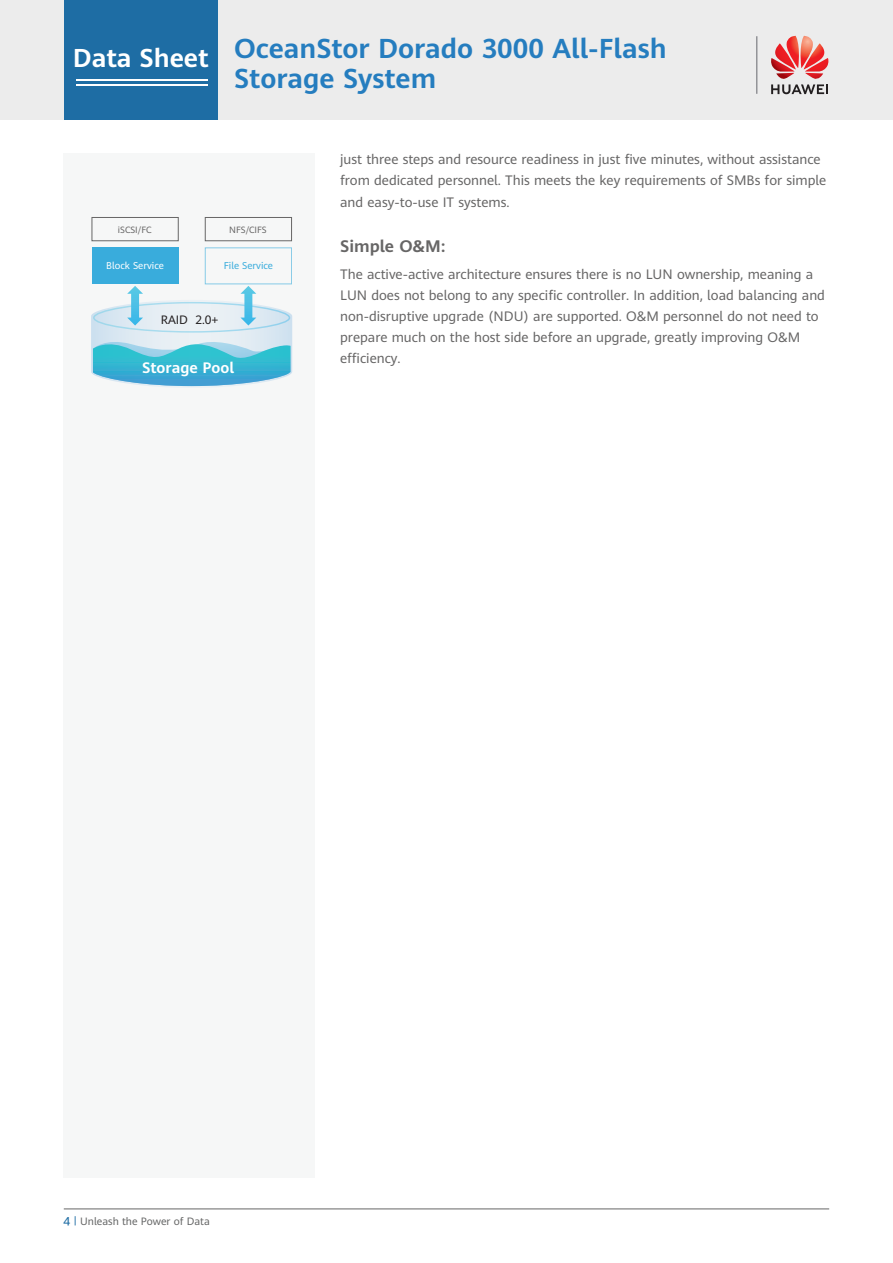
<style>
.page{position:relative;width:893px;height:1263px;background:#fff}
.page>*{position:absolute;margin:0;border:0;box-sizing:border-box;transform-origin:0 0}
.t1{font:700 27px/30px "Huawei Sans";color:#257dbf}
.t2{font:700 16.5px "Huawei Sans";color:#676666}
.t3{font:700 15px "Huawei Sans";color:#fff}
.t4{font:13.5px/21px "Huawei Sans";color:#676666}
.t5{font:12px "Huawei Sans";color:#231f20}
.t6{font:10.5px "Huawei Sans";color:#666767}
.t7{font:9.75px "Huawei Sans";color:#fff}
.t8{font:9.75px "Huawei Sans";color:#39acdc}
.t9{font:9px "Huawei Sans";color:#676666}
.s1{font-family:"FZLTZHJW GB1 0";color:#1e6da4}
.s2{font-family:"FZLTZHJW GB1 0";font-size:9px;color:#1e6da4}
</style>
<div class="page">
<div style="left:64px;top:153px;width:251px;height:1025px;background:#f5f7f7"></div>
<div style="left:0;top:0;width:893px;height:119px;background:#ececec"></div>
<div style="left:64px;top:0;width:153px;height:119px;background:#1e6da4"></div>
<hr style="left:76px;top:79px;width:132px;height:2px;background:#fff">
<hr style="left:76px;top:85px;width:132px;height:1px;background:#fff">
<svg style="left:771px;top:36px;width:58px;height:58px"></svg>
<hr style="left:756px;top:36px;width:1px;height:58px;background:#939498">
<hr style="left:64px;top:1208px;width:765px;height:1px;background:#666767">
<svg style="left:91px;top:286px;width:201px;height:101px"></svg>
<div style="left:92px;top:248px;width:86px;height:36px;background:#39acdc"></div>
<div style="left:92px;top:217px;width:87px;height:24px;border:1px solid #676666"></div>
<div style="left:205px;top:217px;width:87px;height:24px;border:1px solid #676666"></div>
<h1 class="t1" style="left:234px;top:32px;width:434px;text-indent:-161px"><sub>Data</sub> <sub>Sheet</sub> OceanStor Dorado 3000 All-Flash<br>Storage System</h1>
<p class="t9" style="left:118px;top:224px;width:35px">iSCSI/FC</p>
<p class="t9" style="left:229px;top:224px;width:39px">NFS/CIFS</p>
<p class="t7" style="left:106px;top:259px;width:59px">Block Service</p>
<p class="t8" style="left:224px;top:259px;width:51px">File Service</p>
<p class="t5" style="left:161px;top:311px;width:59px">RAID 2.0+</p>
<p class="t3" style="left:142px;top:357px;width:94px">Storage Pool</p>
<p class="t4" style="left:340px;top:149px;width:488px">just three steps and resource readiness in just five minutes, without assistance from dedicated personnel. This meets the key requirements of SMBs for simple and easy-to-use IT systems.</p>
<p class="t2" style="left:340px;top:235px;width:107px">Simple O&amp;M:</p>
<p class="t4" style="left:340px;top:264px;width:486px">The active-active architecture ensures there is no LUN ownership, meaning a LUN does not belong to any specific controller. In addition, load balancing and non-disruptive upgrade (NDU) are supported. O&amp;M personnel do not need to prepare much on the host side before an upgrade, greatly improving O&amp;M efficiency.</p>
<p class="t6" style="left:64px;top:1214px;width:148px"><span class="s1">4</span><span class="s2">｜</span>Unleash the Power of Data</p>
</div>
